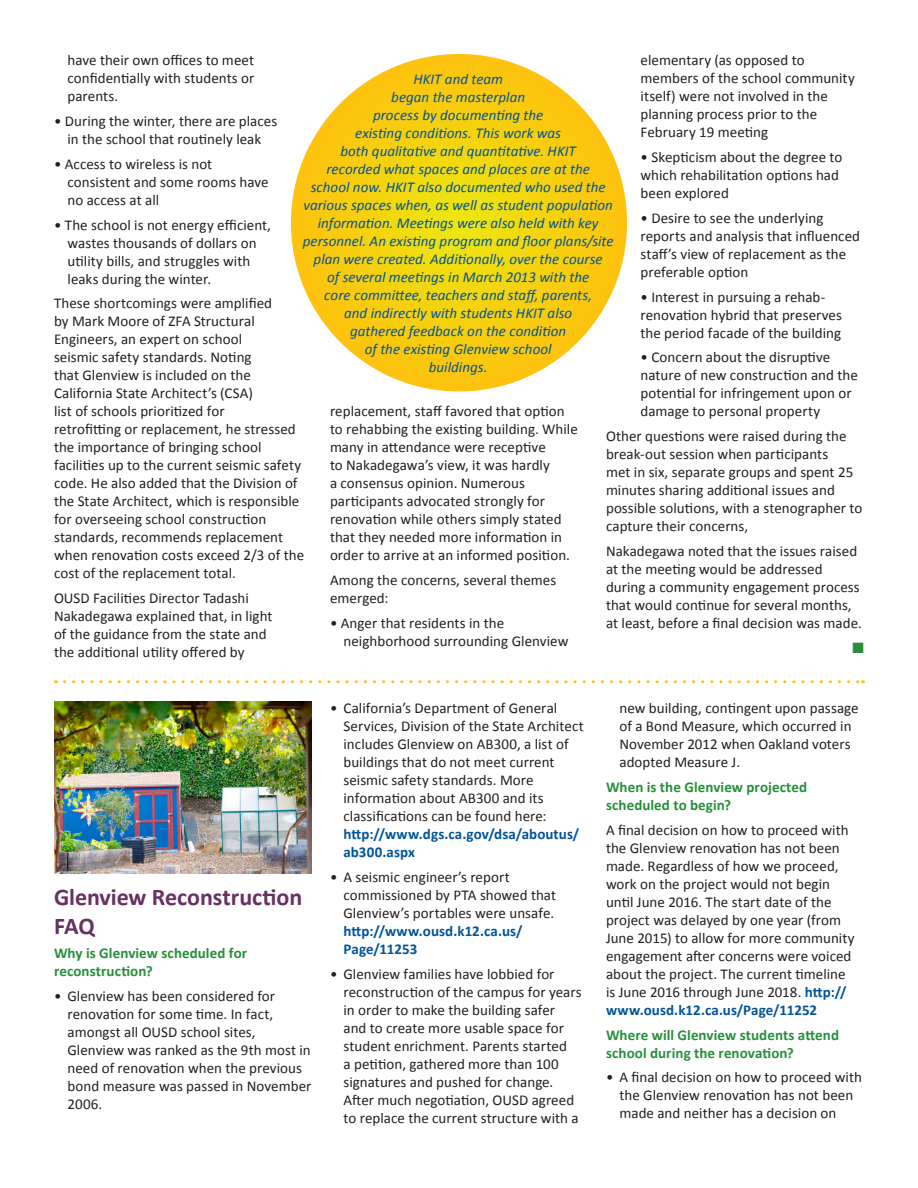
<style>
.page{position:relative;width:918px;height:1188px;background:#fff}
.page>*{position:absolute;margin:0;border:0;box-sizing:border-box;transform-origin:0 0}
.t1{font:700 24px/28.8px "Calibri";color:#683063}
.t2{font:15px/18px "Calibri";letter-spacing:.005em;color:#231f20}
.t3{font:italic 15px/18px "Calibri";color:#01549a;text-align:center}
.t4{font:700 15px/18px "Calibri";letter-spacing:.005em;color:#269039}
.t5{font:15px "Zapf Dingbats ITC";color:#269039}
.s1{font-weight:700;color:#01549a}
</style>
<div class="page">
<svg style="left:64px;top:680px;width:799px;height:3px"></svg>
<img style="left:54px;top:702px;width:258px;height:171px">
<svg style="left:291px;top:54px;width:336px;height:338px"></svg>
<p class="t2" style="left:641px;top:51px;width:216px">elementary (as opposed to members of the school community itself) were not involved in the planning process prior to the<br>February 19 meeting</p>
<p class="t2" style="left:641px;top:147px;width:203px">• Skepticism about the degree to which rehabilitation options had been explored</p>
<p class="t2" style="left:641px;top:208px;width:221px">• Desire to see the underlying reports and analysis that influenced staff’s view of replacement as the preferable option</p>
<p class="t2" style="left:641px;top:287px;width:203px">• Interest in pursuing a rehab&shy;renovation hybrid that preserves the period facade of the building</p>
<p class="t2" style="left:641px;top:348px;width:219px">• Concern about the disruptive nature of new construction and the potential for infringement upon or damage to personal property</p>
<p class="t2" style="left:606px;top:426px;width:258px">Other questions were raised during the break-out session when participants<br>met in six, separate groups and spent 25 minutes sharing additional issues and possible solutions, with a stenographer to capture their concerns,</p>
<p class="t2" style="left:606px;top:541px;width:257px">Nakadegawa noted that the issues raised at the meeting would be addressed during a community engagement process that would continue for several months, at least, before a final decision was made.</p>
<p class="t5" style="left:853px;top:640px;width:13px">■</p>
<p class="t2" style="left:68px;top:51px;width:188px;text-align:justify">have their own offices to meet confidentially with students or parents.</p>
<p class="t2" style="left:54px;top:111px;width:225px;text-align:center">• During the winter, there are places in the school that routinely leak</p>
<p class="t2" style="left:68px;top:154px;width:203px;text-indent:-14px">• Access to wireless is not consistent and some rooms have no access at all</p>
<p class="t2" style="left:68px;top:215px;width:205px;text-indent:-14px">• The school is not energy efficient, wastes thousands of dollars on utility bills, and struggles with leaks during the winter.</p>
<p class="t2" style="left:54px;top:294px;width:252px">These shortcomings were amplified<br>by Mark Moore of ZFA Structural Engineers, an expert on school<br>seismic safety standards. Noting<br>that Glenview is included on the California State Architect’s (CSA)<br>list of schools prioritized for<br>retrofitting or replacement, he stressed the importance of bringing school facilities up to the current seismic safety code. He also added that the Division of the State Architect, which is responsible for overseeing school construction standards, recommends replacement when renovation costs exceed 2/3 of the cost of the replacement total.</p>
<p class="t2" style="left:54px;top:588px;width:220px">OUSD Facilities Director Tadashi Nakadegawa explained that, in light of the guidance from the state and the additional utility offered by</p>
<p class="t3" style="left:303px;top:70px;width:312px">HKIT and team<br>began the masterplan<br>process by documenting the<br>existing conditions. This work was<br>both qualitative and quantitative. HKIT<br>recorded what spaces and places are at the<br>school now. HKIT also documented who used the various spaces when, as well as student population information. Meetings were also held with key personnel. An existing program and floor plans/site plan were created. Additionally, over the course<br>of several meetings in March 2013 with the<br>core committee, teachers and staff, parents,<br>and indirectly with students HKIT also<br>gathered feedback on the condition<br>of the existing Glenview school<br>buildings.</p>
<p class="t2" style="left:330px;top:402px;width:249px">replacement, staff favored that option to rehabbing the existing building. While many in attendance were receptive<br>to Nakadegawa’s view, it was hardly<br>a consensus opinion. Numerous participants advocated strongly for renovation while others simply stated that they needed more information in order to arrive at an informed position.</p>
<p class="t2" style="left:330px;top:570px;width:228px">Among the concerns, several themes emerged:</p>
<p class="t2" style="left:344px;top:613px;width:226px;text-indent:-14px">• Anger that residents in the neighborhood surrounding Glenview</p>
<p class="t1" style="left:54px;top:881px;width:250px">Glenview Reconstruction<br>FAQ</p>
<p class="t4" style="left:54px;top:944px;width:195px">Why is Glenview scheduled for reconstruction?</p>
<p class="t2" style="left:68px;top:986px;width:245px;text-indent:-14px">• Glenview has been considered for renovation for some time. In fact, amongst all OUSD school sites,<br>Glenview was ranked as the 9th most in need of renovation when the previous bond measure was passed in November<br>2006.</p>
<p class="t2" style="left:344px;top:699px;width:242px;text-indent:-14px">• California’s Department of General Services, Division of the State Architect includes Glenview on AB300, a list of buildings that do not meet current seismic safety standards. More information about AB300 and its classifications can be found here: <span class="s1">http://www.dgs.ca.gov/dsa/aboutus/ ab300.aspx</span></p>
<p class="t2" style="left:344px;top:867px;width:214px;text-indent:-14px">• A seismic engineer’s report commissioned by PTA showed that<br>Glenview’s portables were unsafe. <span class="s1">http://www.ousd.k12.ca.us/<br>Page/11253</span></p>
<p class="t2" style="left:344px;top:964px;width:240px;text-indent:-14px">• Glenview families have lobbied for reconstruction of the campus for years in order to make the building safer and to create more usable space for student enrichment. Parents started<br>a petition, gathered more than 100 signatures and pushed for change.<br>After much negotiation, OUSD agreed to replace the current structure with a</p>
<p class="t2" style="left:620px;top:699px;width:241px">new building, contingent upon passage of a Bond Measure, which occurred in<br>November 2012 when Oakland voters adopted Measure J.</p>
<p class="t4" style="left:606px;top:777px;width:203px">When is the Glenview projected scheduled to begin?</p>
<p class="t2" style="left:606px;top:820px;width:250px">A final decision on how to proceed with the Glenview renovation has not been made. Regardless of how we proceed, work on the project would not begin until June 2016. The start date of the project was delayed by one year (from June 2015) to allow for more community engagement after concerns were voiced about the project. The current timeline is June 2016 through June 2018. <span class="s1">http:// www.ousd.k12.ca.us/Page/11252</span></p>
<p class="t4" style="left:606px;top:1025px;width:235px">Where will Glenview students attend school during the renovation?</p>
<p class="t2" style="left:620px;top:1068px;width:244px;text-indent:-14px">• A final decision on how to proceed with the Glenview renovation has not been made and neither has a decision on</p>
</div>
